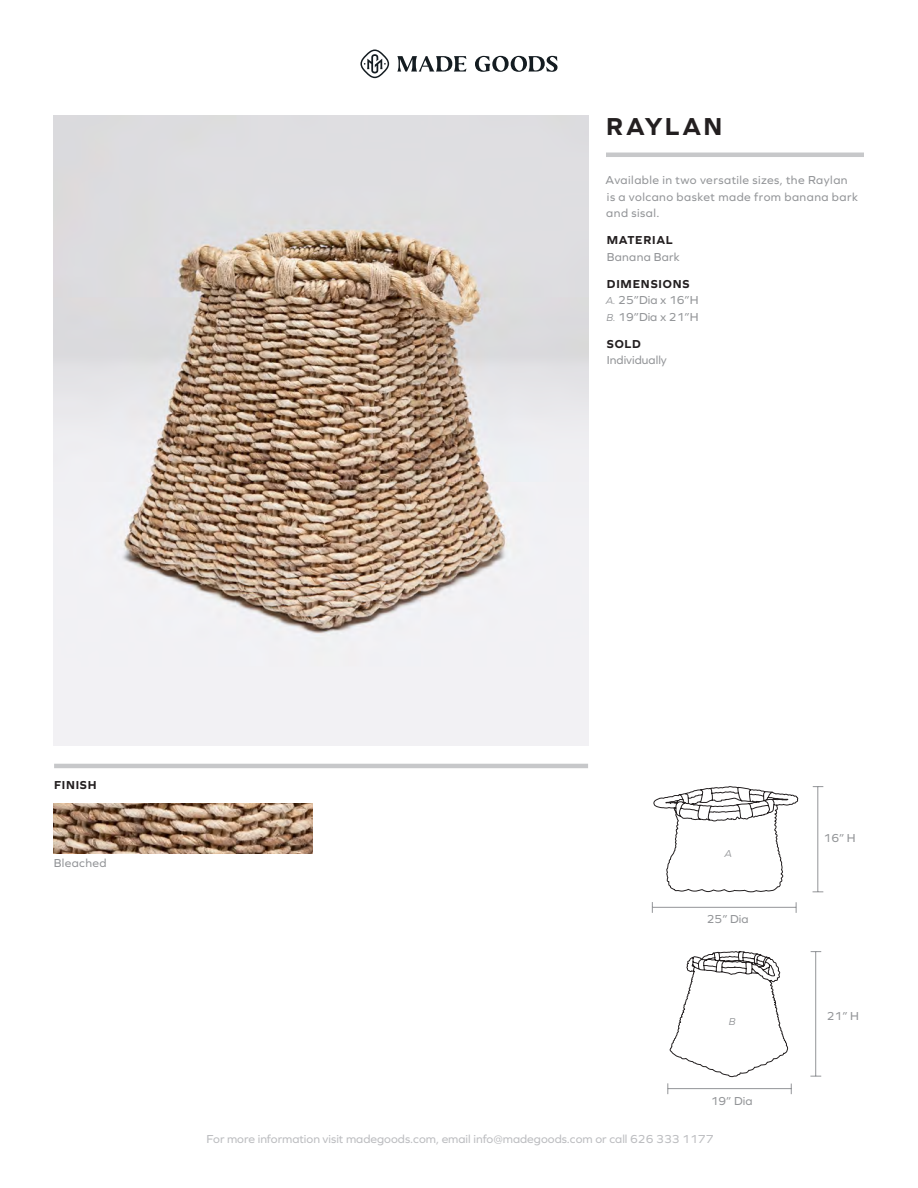
<style>
.page{position:relative;width:918px;height:1188px;background:#fff}
.page>*{position:absolute;margin:0;border:0;box-sizing:border-box;transform-origin:0 0}
.t1{font:700 25.5px "Graphie";letter-spacing:.09em;color:#231f20}
.t2{font:12px/16.5px "Graphie";letter-spacing:.035em;color:#939598}
.t3{font:12px "Graphie";color:#bcbdc0}
.t4{font:700 12px "Graphie";letter-spacing:.065em;color:#231f20}
.t5{font:12px "Graphie";color:#939598}
.t6{font:italic 10.5px "Graphie";color:#939598}
.s1{font-style:italic;font-size:10.5px}
</style>
<div class="page">
<hr style="left:606px;top:153px;width:258px;height:4px;background:#c7c8ca">
<svg style="left:397px;top:56px;width:161px;height:16px"></svg>
<svg style="left:360px;top:50px;width:29px;height:28px"></svg>
<img style="left:54px;top:116px;width:534px;height:629px">
<img style="left:54px;top:803px;width:258px;height:51px">
<hr style="left:668px;top:1088px;width:123px;height:1px;background:#939598">
<hr style="left:815px;top:952px;width:1px;height:124px;background:#939598">
<svg style="left:670px;top:951px;width:118px;height:126px"></svg>
<hr style="left:54px;top:764px;width:534px;height:4px;background:#c7c8ca">
<hr style="left:652px;top:907px;width:144px;height:1px;background:#939598">
<hr style="left:817px;top:787px;width:1px;height:105px;background:#939598">
<svg style="left:653px;top:786px;width:146px;height:106px"></svg>
<p class="t1" style="left:606px;top:111px;width:118px">RAYLAN</p>
<p class="t2" style="left:606px;top:172px;width:254px">Available in two versatile sizes, the Raylan is a volcano basket made from banana bark and sisal.</p>
<p class="t4" style="left:607px;top:233px;width:67px">MATERIAL</p>
<p class="t2" style="left:607px;top:248px;width:75px">Banana Bark</p>
<p class="t4" style="left:607px;top:277px;width:84px">DIMENSIONS</p>
<p class="t2" style="left:606px;top:292px;width:94px"><span class="s1">A.</span> 25”Dia x 16”H</p>
<p class="t2" style="left:607px;top:308px;width:93px"><span class="s1">B.</span> 19”Dia x 21”H</p>
<p class="t4" style="left:607px;top:337px;width:35px">SOLD</p>
<p class="t5" style="left:607px;top:353px;width:62px">Individually</p>
<p class="t4" style="left:54px;top:778px;width:44px">FINISH</p>
<p class="t2" style="left:54px;top:855px;width:54px">Bleached</p>
<p class="t6" style="left:724px;top:847px;width:9px">A</p>
<p class="t2" style="left:707px;top:911px;width:43px">25” Dia</p>
<p class="t6" style="left:729px;top:1015px;width:8px">B</p>
<p class="t2" style="left:711px;top:1092px;width:43px">19” Dia</p>
<p class="t3" style="left:207px;top:1132px;width:508px">For more information visit madegoods.com, email info@madegoods.com or call 626 333 1177</p>
<p class="t2" style="left:824px;top:830px;width:34px">16” H</p>
<p class="t2" style="left:827px;top:1007px;width:34px">21” H</p>
</div>
